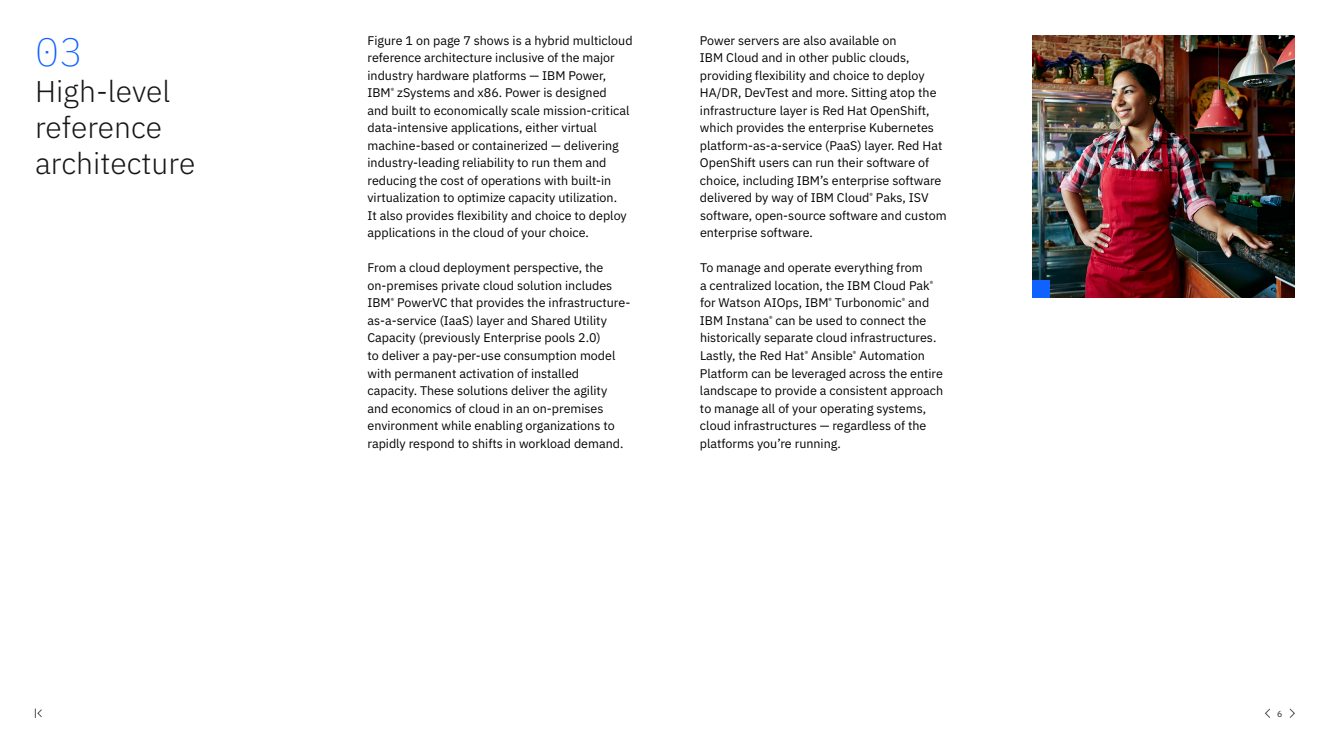
<style>
.page{position:relative;width:1330px;height:753px;background:#fff}
.page>*{position:absolute;margin:0;border:0;box-sizing:border-box;transform-origin:0 0}
.t1{font:200 40px "IBM Plex Mono";color:#0f62fe}
.t2{font:300 30px/36px "IBM Plex Sans";color:#161616}
.t3{font:12.5px/17.5px "IBM Plex Sans";color:#000}
.t4{font:500 8.75px "IBM Plex Sans";color:#525252}
</style>
<div class="page">
<img style="left:1032px;top:35px;width:263px;height:263px">
<svg style="left:1265px;top:708px;width:5px;height:10px"></svg>
<svg style="left:1289px;top:708px;width:6px;height:10px"></svg>
<svg style="left:35px;top:708px;width:7px;height:10px"></svg>
<div style="left:1032px;top:280px;width:18px;height:18px;background:#0f62fe"></div>
<h1 class="t1" style="left:35px;top:22px;width:50px">03</h1>
<h2 class="t2" style="left:35px;top:71px;width:162px">High-level reference architecture</h2>
<p class="t3" style="left:367px;top:31px;width:267px">Figure 1 on page 7 shows is a hybrid multicloud reference architecture inclusive of the major industry hardware platforms — IBM Power, IBM<sup>®</sup> zSystems and x86. Power is designed<br>and built to economically scale mission-critical data-intensive applications, either virtual machine-based or containerized — delivering industry-leading reliability to run them and reducing the cost of operations with built-in virtualization to optimize capacity utilization.<br>It also provides flexibility and choice to deploy applications in the cloud of your choice.</p>
<p class="t3" style="left:367px;top:258px;width:264px">From a cloud deployment perspective, the on-premises private cloud solution includes IBM<sup>®</sup> PowerVC that provides the infrastructure&shy;as-a-service (IaaS) layer and Shared Utility Capacity (previously Enterprise pools 2.0)<br>to deliver a pay-per-use consumption model with permanent activation of installed capacity. These solutions deliver the agility and economics of cloud in an on-premises environment while enabling organizations to rapidly respond to shifts in workload demand.</p>
<p class="t3" style="left:700px;top:31px;width:248px">Power servers are also available on<br>IBM Cloud and in other public clouds, providing flexibility and choice to deploy HA/DR, DevTest and more. Sitting atop the infrastructure layer is Red Hat OpenShift, which provides the enterprise Kubernetes platform-as-a-service (PaaS) layer. Red Hat OpenShift users can run their software of choice, including IBM’s enterprise software delivered by way of IBM Cloud<sup>®</sup> Paks, ISV software, open-source software and custom enterprise software.</p>
<p class="t3" style="left:700px;top:258px;width:245px">To manage and operate everything from<br>a centralized location, the IBM Cloud Pak<sup>® </sup>for Watson AIOps, IBM<sup>®</sup> Turbonomic<sup>®</sup> and IBM Instana<sup>®</sup> can be used to connect the historically separate cloud infrastructures.<br>Lastly, the Red Hat<sup>®</sup> Ansible<sup>®</sup> Automation Platform can be leveraged across the entire landscape to provide a consistent approach to manage all of your operating systems, cloud infrastructures — regardless of the platforms you’re running.</p>
<p class="t4" style="left:1277px;top:706px;width:7px">6</p>
</div>
